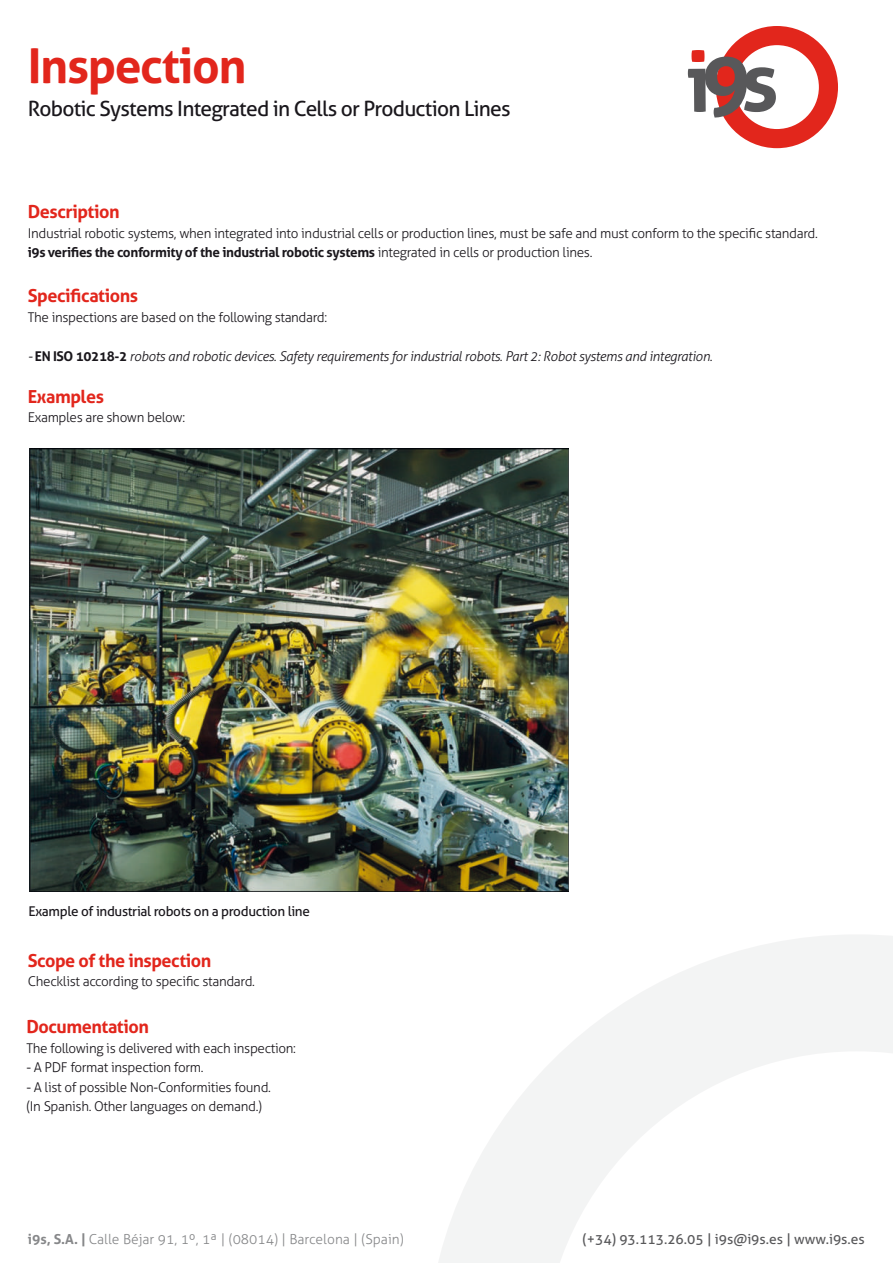
<style>
.page{position:relative;width:893px;height:1263px;background:#fff}
.page>*{position:absolute;margin:0;border:0;box-sizing:border-box;transform-origin:0 0}
.t1{font:700 48px "Aller";letter-spacing:-.03em;color:#e2261c}
.t2{font:21px "Aller";letter-spacing:-.035em;color:#1a171c}
.t3{font:700 18px "Aller";letter-spacing:-.025em;color:#e2261c}
.t4{font:300 13.8px "Aller";color:#87888a}
.t5{font:13.8px "Aller";color:#58585a}
.t6{font:300 13.5px/19.5px "Aller";letter-spacing:-.025em;color:#1a171c}
.t7{font:italic 300 13.5px "Aller";letter-spacing:-.025em;color:#1a171c}
.t8{font:13.5px "Aller";letter-spacing:-.025em;color:#1a171c}
.s1{font-weight:700}
.s2{font-weight:700;font-style:normal}
</style>
<div class="page">
<svg style="left:439px;top:935px;width:454px;height:328px"></svg>
<div style="left:716px;top:26px;width:122px;height:122px;border:19px solid #e2261c;border-radius:50%"></div>
<svg style="left:688px;top:50px;width:88px;height:68px"></svg>
<img style="left:29px;top:448px;width:539px;height:443px">
<h1 class="t1" style="left:28px;top:36px;width:220px">Inspection</h1>
<h2 class="t2" style="left:28px;top:95px;width:484px">Robotic Systems Integrated in Cells or Production Lines</h2>
<h3 class="t3" style="left:28px;top:201px;width:93px">Description</h3>
<p class="t6" style="left:28px;top:223px;width:792px">Industrial robotic systems, when integrated into industrial cells or production lines, must be safe and must conform to the specific standard. <span class="s1">i9s verifies the conformity of the industrial robotic systems</span> integrated in cells or production lines.</p>
<h3 class="t3" style="left:28px;top:285px;width:112px">Specifications</h3>
<p class="t6" style="left:28px;top:307px;width:301px">The inspections are based on the following standard:</p>
<p class="t7" style="left:28px;top:348px;width:686px">- <span class="s2">EN ISO 10218-2</span> robots and robotic devices. Safety requirements for industrial robots. Part 2: Robot systems and integration.</p>
<h3 class="t3" style="left:28px;top:385px;width:78px">Examples</h3>
<p class="t6" style="left:28px;top:408px;width:159px">Examples are shown below:</p>
<p class="t8" style="left:28px;top:903px;width:283px">Example of industrial robots on a production line</p>
<h3 class="t3" style="left:28px;top:949px;width:185px">Scope of the inspection</h3>
<p class="t6" style="left:28px;top:972px;width:229px">Checklist according to specific standard.</p>
<h3 class="t3" style="left:26px;top:1016px;width:124px">Documentation</h3>
<p class="t6" style="left:26px;top:1038px;width:271px">The following is delivered with each inspection:</p>
<p class="t6" style="left:26px;top:1058px;width:179px">- A PDF format inspection form.</p>
<p class="t6" style="left:26px;top:1077px;width:246px">- A list of possible Non-Conformities found. (In Spanish. Other languages on demand.)</p>
<p class="t4" style="left:28px;top:1230px;width:377px"><span class="s1">i9s, S.A. |</span> Calle Béjar 91, 1º, 1ª | (08014) | Barcelona | (Spain)</p>
<p class="t5" style="left:582px;top:1230px;width:284px">(+34) 93.113.26.05 | i9s@i9s.es | www.i9s.es</p>
</div>
